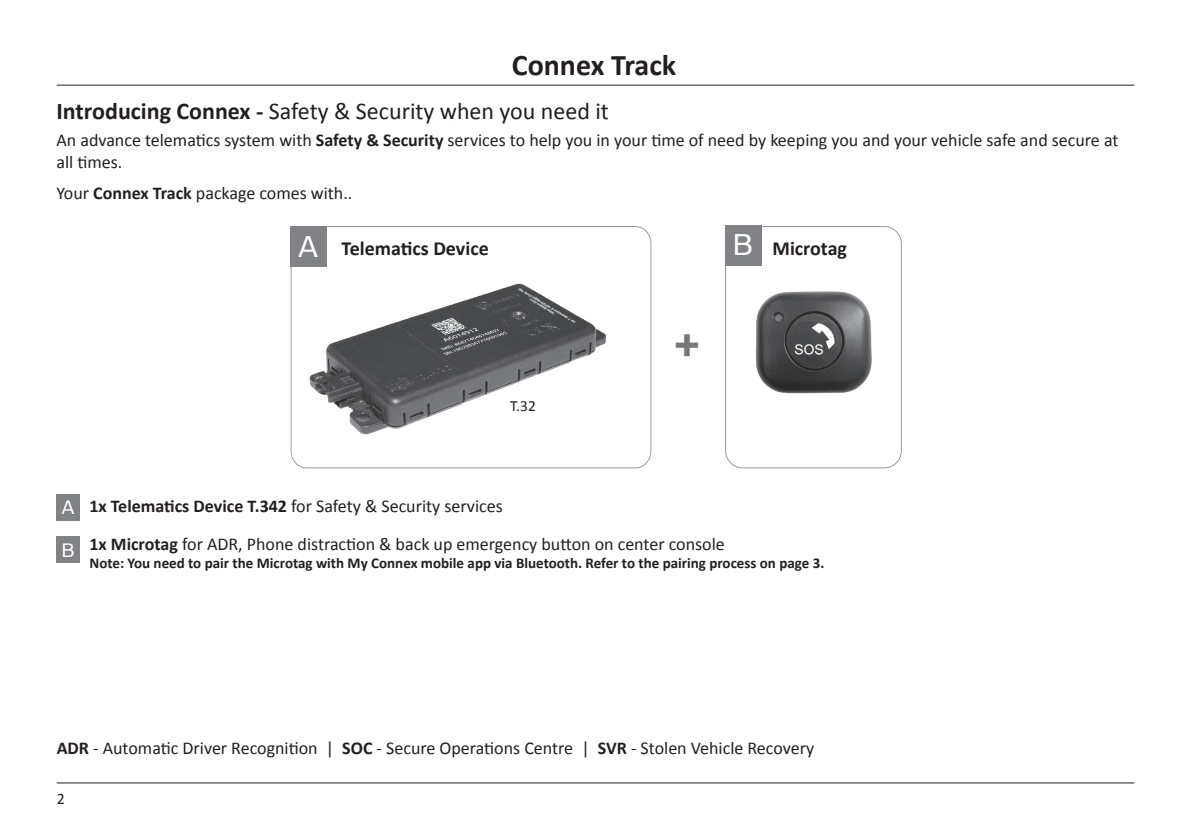
<style>
.page{position:relative;width:1191px;height:840px;background:#fff}
.page>*{position:absolute;margin:0;border:0;box-sizing:border-box;transform-origin:0 0}
.t1{font:700 41px "BMW Type Global";color:#76787b}
.t2{font:700 30px "Calibri";color:#231f20}
.t3{font:27.8px "BMW Type Global";color:#fff}
.t4{font:24px "Calibri";color:#231f20}
.t5{font:700 20px "Calibri";color:#231f20}
.t6{font:18px/21.6px "Calibri";color:#231f20}
.t7{font:18px "BMW Type Global";color:#fff}
.t8{font:16px "Calibri";color:#231f20}
.t9{font:15.4px "Calibri";color:#231f20}
.t10{font:700 15px "Calibri";color:#231f20}
.s1{font-weight:700}
</style>
<div class="page">
<hr style="left:57px;top:85px;width:1077px;height:1px;background:#231f20">
<hr style="left:57px;top:782px;width:1077px;height:1px;background:#231f20">
<div style="left:57px;top:494px;width:23px;height:26px;background:#808285"></div>
<div style="left:57px;top:536px;width:23px;height:26px;background:#808285"></div>
<svg style="left:291px;top:226px;width:360px;height:242px"></svg>
<div style="left:291px;top:226px;width:36px;height:40px;background:#808285"></div>
<svg style="left:725px;top:226px;width:176px;height:242px"></svg>
<div style="left:725px;top:225px;width:36px;height:41px;background:#808285"></div>
<img style="left:306px;top:266px;width:315px;height:180px">
<h2 class="t2" style="left:512px;top:44px;width:166px">Connex Track</h2>
<p class="t4" style="left:57px;top:94px;width:554px"><span class="s1">Introducing Connex -</span> Safety &amp; Security when you need it</p>
<p class="t6" style="left:56px;top:129px;width:1063px">An advance telematics system with <span class="s1">Safety &amp; Security</span> services to help you in your time of need by keeping you and your vehicle safe and secure at all times.</p>
<p class="t6" style="left:56px;top:182px;width:297px">Your <span class="s1">Connex Track</span> package comes with..</p>
<p class="t3" style="left:298px;top:226px;width:21px">A</p>
<p class="t5" style="left:341px;top:234px;width:149px">Telematics Device</p>
<p class="t3" style="left:733px;top:225px;width:21px">B</p>
<p class="t5" style="left:772px;top:234px;width:76px">Microtag</p>
<p class="t9" style="left:510px;top:395px;width:27px">T.32</p>
<p class="t1" style="left:674px;top:322px;width:27px">+</p>
<p class="t7" style="left:62px;top:494px;width:14px">A</p>
<p class="t6" style="left:89px;top:494px;width:415px"><span class="s1">1x Telematics Device T.342</span> for Safety &amp; Security services</p>
<p class="t7" style="left:62px;top:536px;width:14px">B</p>
<p class="t6" style="left:89px;top:532px;width:637px"><span class="s1">1x Microtag</span> for ADR, Phone distraction &amp; back up emergency button on center console</p>
<p class="t10" style="left:89px;top:552px;width:736px">Note: You need to pair the Microtag with My Connex mobile app via Bluetooth. Refer to the pairing process on page 3.</p>
<p class="t6" style="left:57px;top:736px;width:759px"><span class="s1">ADR</span> - Automatic Driver Recognition | <span class="s1">SOC</span> - Secure Operations Centre | <span class="s1">SVR</span> - Stolen Vehicle Recovery</p>
<p class="t8" style="left:57px;top:786px;width:10px">2</p>
</div>
